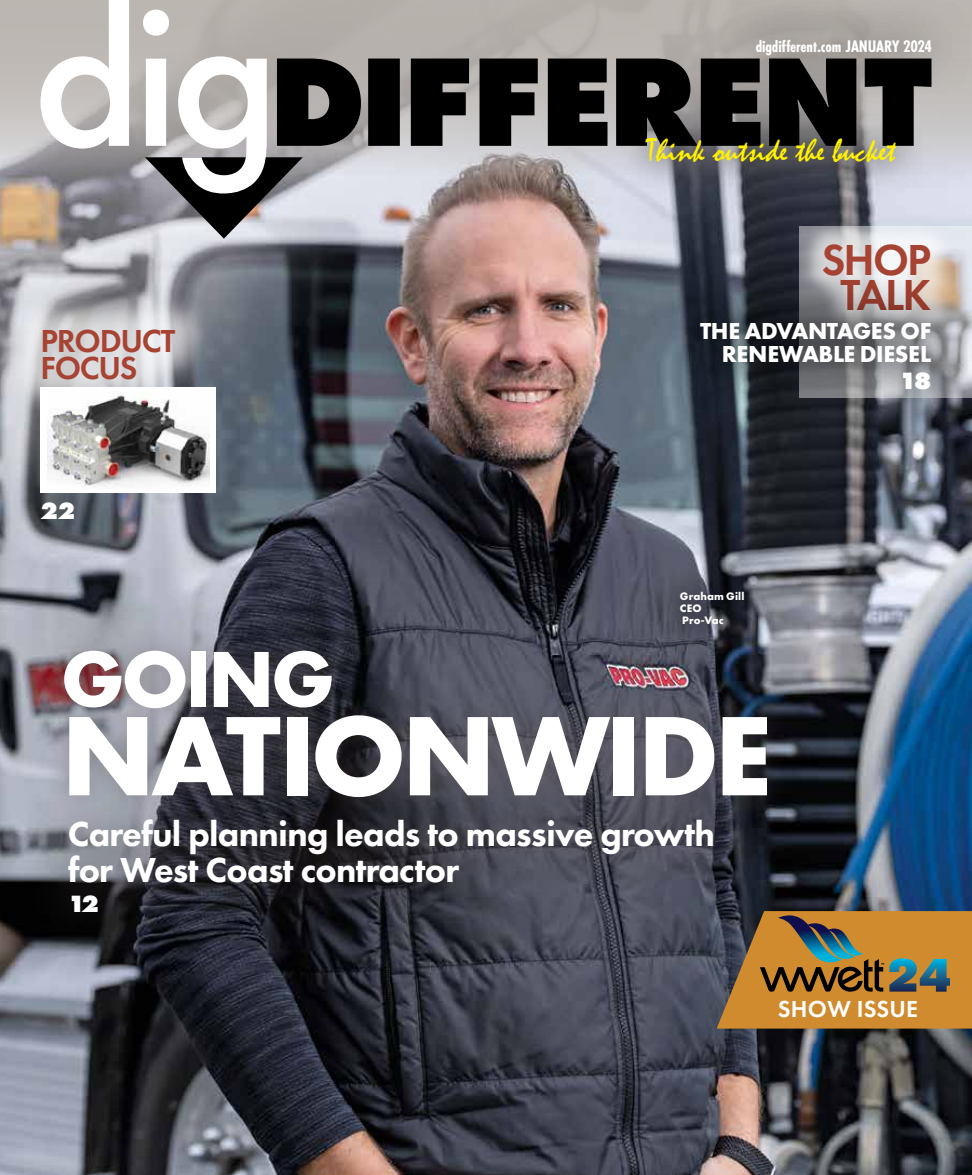
<style>
.page{position:relative;width:972px;height:1175px;background:#fff}
.page>*{position:absolute;margin:0;border:0;box-sizing:border-box;transform-origin:0 0}
.t1{font:700 117.3px "Futura PT";letter-spacing:-.04em;color:#fff}
.t2{font:700 82.5px "Futura PT";letter-spacing:-.04em;color:#fff}
.t3{font:600 45px/34.5px "Futura PT";letter-spacing:-.04em;color:#a74332;text-align:center}
.t4{font:800 36px/36px "Futura PT";letter-spacing:-.02em;color:#fff}
.t5{font:600 33px/27px "Futura PT";letter-spacing:-.04em;color:#a74332}
.t6{font:32.85px "Mistral";color:#fff200}
.t7{font:800 24.45px "Futura PT";color:#fff}
.t8{font:700 24px/23.4px "Futura PT";letter-spacing:-.015em;color:#fff;text-align:right}
.t9{font:600 24px "Futura PT";letter-spacing:.01em;color:#fff}
.t10{font:700 16.5px "Futura PT Cond";letter-spacing:-.01em;color:#fff}
.t11{font:700 11.25px/12px "Futura PT";letter-spacing:.01em;color:#fff}
.s1{font-size:17.4px}
</style>
<div class="page">
<img style="left:0;top:176px;width:972px;height:998px">
<div style="left:18px;top:769px;width:745px;height:193px;background:#443b39;opacity:.34"></div>
<svg style="left:0;top:451px;width:124px;height:119px;background:#858993"></svg>
<svg style="left:0;top:0;width:972px;height:176px;background:#bbb7b5"></svg>
<svg style="left:303px;top:59px;width:628px;height:87px;background:#363535"></svg>
<svg style="left:40px;top:0;width:263px;height:239px"></svg>
<svg style="left:716px;top:0;width:256px;height:97px;background:#817d7a"></svg>
<svg style="left:619px;top:109px;width:305px;height:81px;background:#58585e"></svg>
<div style="left:40px;top:626px;width:751px;height:196px;background:#605553;opacity:.47"></div>
<div style="left:652px;top:563px;width:120px;height:91px;background:#000;opacity:.5"></div>
<div style="left:4px;top:290px;width:210px;height:127px;background:#fff;opacity:.68"></div>
<svg style="left:717px;top:911px;width:255px;height:117px;background:#a47937"></svg>
<div style="left:40px;top:387px;width:176px;height:106px;background:#fff"></div>
<img style="left:48px;top:392px;width:161px;height:95px">
<svg style="left:956px;top:227px;width:16px;height:43px"></svg>
<div style="left:797px;top:218px;width:159px;height:118px;background:#fff;opacity:.66"></div>
<svg style="left:653px;top:270px;width:319px;height:169px;background:#5d6168"></svg>
<p class="t10" style="left:756px;top:37px;width:177px">digdifferent.com <span class="s1">JANUARY 2024</span></p>
<p class="t5" style="left:41px;top:327px;width:136px">PRODUCT<br>FOCUS</p>
<p class="t7" style="left:40px;top:495px;width:36px">22</p>
<p class="t6" style="left:647px;top:132px;width:250px">Think outside the bucket</p>
<p class="t3" style="left:821px;top:242px;width:111px">SHOP<br>TALK</p>
<p class="t8" style="left:700px;top:318px;width:233px">THE ADVANTAGES OF<br>RENEWABLE DIESEL</p>
<p class="t7" style="left:899px;top:365px;width:34px">18</p>
<p class="t11" style="left:680px;top:590px;width:66px">Graham Gill<br>CEO<br>Pro-Vac</p>
<h2 class="t2" style="left:61px;top:626px;width:276px">GOING</h2>
<h1 class="t1" style="left:61px;top:680px;width:712px">NATIONWIDE</h1>
<p class="t4" style="left:68px;top:815px;width:649px">Careful planning leads to massive growth for West Coast contractor</p>
<p class="t7" style="left:68px;top:888px;width:32px">12</p>
<p class="t9" style="left:778px;top:993px;width:142px">SHOW ISSUE</p>
</div>
